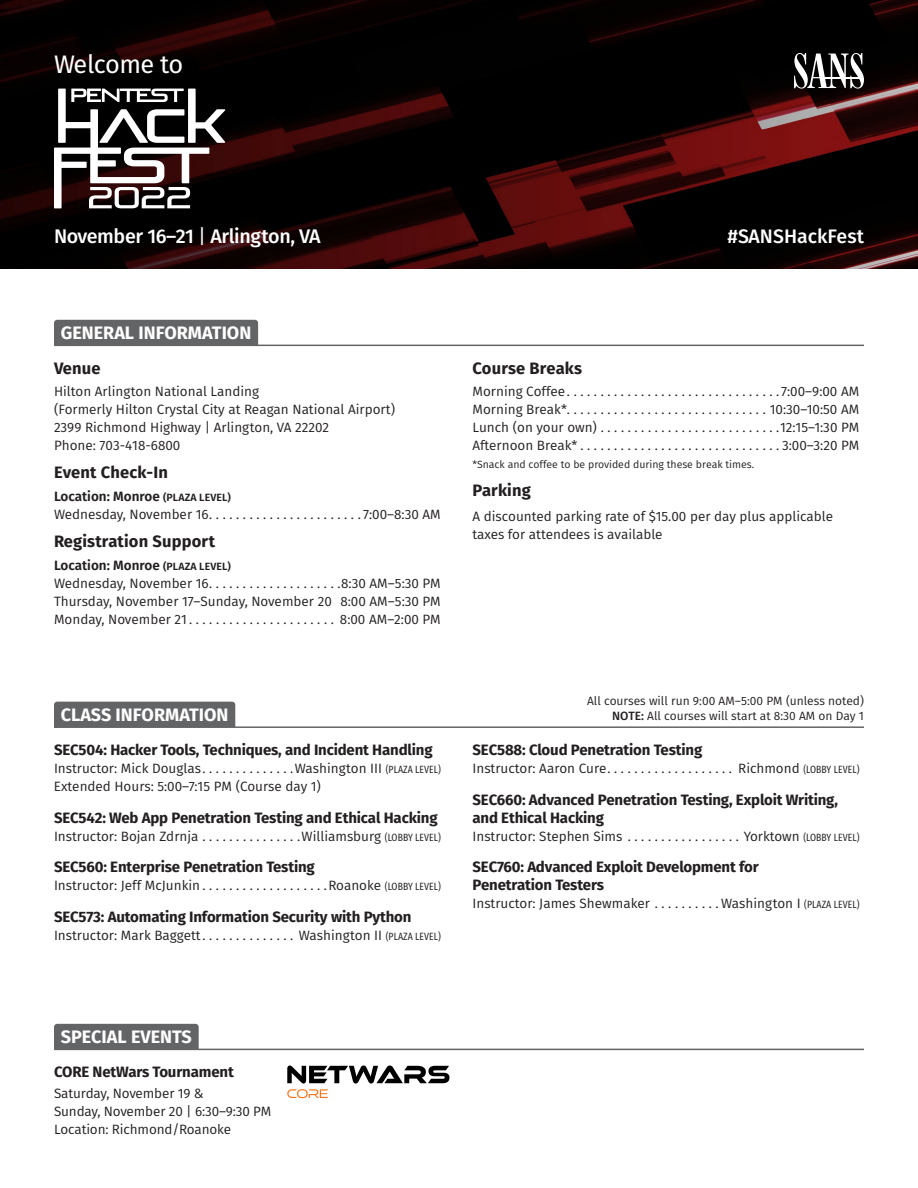
<style>
.page{position:relative;width:918px;height:1188px;background:#fff}
.page>*{position:absolute;margin:0;border:0;box-sizing:border-box;transform-origin:0 0}
.t1{font:25.35px "Fira Sans";letter-spacing:-.03em;color:#fff}
.t2{font:500 19.65px "Fira Sans";letter-spacing:-.02em;color:#fff}
.t3{font:500 19.5px "Fira Sans";color:#fff}
.t4{font:700 18px "Fira Sans";color:#fff}
.t5{font:700 16.5px "Fira Sans";letter-spacing:.01em;color:#231f20}
.t6{font:700 15px/18px "Fira Sans";letter-spacing:-.01em;color:#231f20}
.t7{font:13.5px/18px "Fira Sans";color:#231f20}
.t8{font:12px "Fira Sans";color:#231f20}
.t9{font:10.5px "Fira Sans";color:#231f20}
.s1{font-weight:400}
.s2{font-weight:600}
.s3{font-weight:600;font-size:10.5px}
.s4{font-weight:500}
.s5{font-family:"Fira Sans Compressed";font-size:10.5px}
</style>
<div class="page">
<img style="left:0;top:0;width:918px;height:269px">
<svg style="left:54px;top:89px;width:171px;height:119px"></svg>
<svg style="left:794px;top:53px;width:70px;height:36px"></svg>
<hr style="left:820px;top:77px;width:42px;height:1px;background:#fff">
<div style="left:54px;top:320px;width:204px;height:25px;background:#636466"></div>
<hr style="left:54px;top:345px;width:810px;height:1px;background:#636466">
<div style="left:54px;top:702px;width:181px;height:24px;background:#636466"></div>
<hr style="left:54px;top:726px;width:810px;height:2px;background:#636466">
<svg style="left:287px;top:1066px;width:162px;height:32px"></svg>
<div style="left:54px;top:1024px;width:145px;height:25px;background:#636466"></div>
<hr style="left:54px;top:1049px;width:810px;height:1px;background:#636466">
<h1 class="t1" style="left:54px;top:46px;width:131px">Welcome to</h1>
<h2 class="t2" style="left:54px;top:222px;width:268px">November 16–21 <span class="s1">|</span> Arlington, VA</h2>
<h3 class="t4" style="left:61px;top:320px;width:192px">GENERAL INFORMATION</h3>
<p class="t5" style="left:54px;top:357px;width:48px">Venue</p>
<p class="t7" style="left:54px;top:382px;width:343px">Hilton Arlington National Landing<br>(Formerly Hilton Crystal City at Reagan National Airport)<br>2399 Richmond Highway | Arlington, VA 22202<br>Phone: 703-418-6800</p>
<p class="t5" style="left:54px;top:461px;width:115px">Event Check-In</p>
<p class="t7" style="left:54px;top:487px;width:389px"><span class="s2">Location: Monroe</span> <span class="s3">(PLAZA LEVEL)<br></span>Wednesday, November 16 . . . . . . . . . . . . . . . . . . . . . . 7:00–8:30 AM</p>
<p class="t5" style="left:54px;top:530px;width:163px">Registration Support</p>
<p class="t7" style="left:54px;top:556px;width:389px"><span class="s2">Location: Monroe</span> <span class="s3">(PLAZA LEVEL)<br></span>Wednesday, November 16 . . . . . . . . . . . . . . . . . . . 8:30 AM–5:30 PM Thursday, November 17–Sunday, November 20 8:00 AM–5:30 PM Monday, November 21 . . . . . . . . . . . . . . . . . . . . . . 8:00 AM–2:00 PM</p>
<h3 class="t3" style="left:728px;top:222px;width:138px">#SANSHackFest</h3>
<p class="t5" style="left:472px;top:357px;width:111px">Course Breaks</p>
<p class="t7" style="left:472px;top:382px;width:389px;text-align:justify">Morning Coffee . . . . . . . . . . . . . . . . . . . . . . . . . . . . . . . 7:00–9:00 AM Morning Break* . . . . . . . . . . . . . . . . . . . . . . . . . . . . . . 10:30–10:50 AM Lunch (on your own) . . . . . . . . . . . . . . . . . . . . . . . . . . 12:15–1:30 PM Afternoon Break* . . . . . . . . . . . . . . . . . . . . . . . . . . . . . 3:00–3:20 PM</p>
<p class="t9" style="left:472px;top:457px;width:282px">*Snack and coffee to be provided during these break times.</p>
<p class="t5" style="left:472px;top:479px;width:60px">Parking</p>
<p class="t7" style="left:472px;top:507px;width:362px">A discounted parking rate of $15.00 per day plus applicable taxes for attendees is available</p>
<p class="t8" style="left:587px;top:693px;width:278px">All courses will run 9:00 AM–5:00 PM (unless noted)</p>
<h3 class="t4" style="left:61px;top:702px;width:169px">CLASS INFORMATION</h3>
<p class="t8" style="left:612px;top:708px;width:253px"><span class="s4">NOTE:</span> All courses will start at 8:30 AM on Day 1</p>
<p class="t6" style="left:54px;top:741px;width:380px">SEC504: Hacker Tools, Techniques, and Incident Handling</p>
<p class="t7" style="left:54px;top:759px;width:389px">Instructor: Mick Douglas . . . . . . . . . . . . . Washington III <span class="s5">(PLAZA LEVEL)<br></span>Extended Hours: 5:00–7:15 PM (Course day 1)</p>
<p class="t6" style="left:54px;top:808px;width:385px">SEC542: Web App Penetration Testing and Ethical Hacking</p>
<p class="t7" style="left:54px;top:827px;width:389px">Instructor: Bojan Zdrnja . . . . . . . . . . . . . . Williamsburg <span class="s5">(LOBBY LEVEL)</span></p>
<p class="t6" style="left:54px;top:858px;width:262px">SEC560: Enterprise Penetration Testing</p>
<p class="t7" style="left:54px;top:876px;width:389px">Instructor: Jeff McJunkin . . . . . . . . . . . . . . . . . . Roanoke <span class="s5">(LOBBY LEVEL)</span></p>
<p class="t6" style="left:54px;top:907px;width:359px">SEC573: Automating Information Security with Python</p>
<p class="t7" style="left:54px;top:926px;width:389px">Instructor: Mark Baggett . . . . . . . . . . . . . . Washington II <span class="s5">(PLAZA LEVEL)</span></p>
<p class="t6" style="left:472px;top:741px;width:231px">SEC588: Cloud Penetration Testing</p>
<p class="t7" style="left:472px;top:759px;width:389px">Instructor: Aaron Cure . . . . . . . . . . . . . . . . . . . Richmond <span class="s5">(LOBBY LEVEL)</span></p>
<p class="t6" style="left:472px;top:790px;width:367px">SEC660: Advanced Penetration Testing, Exploit Writing, and Ethical Hacking</p>
<p class="t7" style="left:472px;top:827px;width:389px">Instructor: Stephen Sims . . . . . . . . . . . . . . . . . Yorktown <span class="s5">(LOBBY LEVEL)</span></p>
<p class="t6" style="left:472px;top:858px;width:288px">SEC760: Advanced Exploit Development for<br>Penetration Testers</p>
<p class="t7" style="left:472px;top:894px;width:389px">Instructor: James Shewmaker . . . . . . . . . Washington I <span class="s5">(PLAZA LEVEL)</span></p>
<h3 class="t4" style="left:61px;top:1024px;width:133px">SPECIAL EVENTS</h3>
<p class="t6" style="left:54px;top:1063px;width:181px">CORE NetWars Tournament</p>
<p class="t7" style="left:54px;top:1084px;width:219px">Saturday, November 19 &amp;<br>Sunday, November 20 | 6:30–9:30 PM<br>Location: Richmond/Roanoke</p>
</div>
